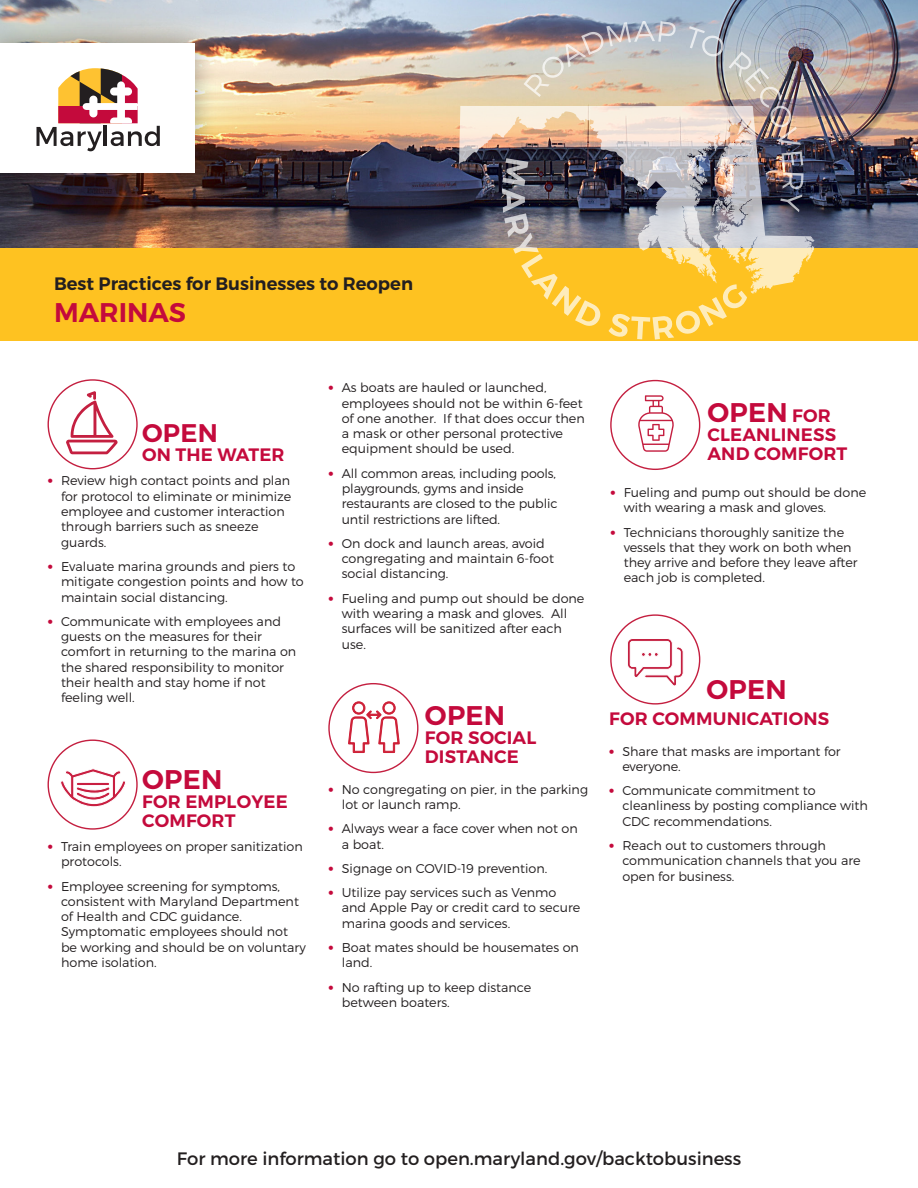
<style>
.page{position:relative;width:918px;height:1188px;background:#fff}
.page>*{position:absolute;margin:0;border:0;box-sizing:border-box;transform-origin:0 0}
.paragraph_head{font:600 27px "Montserrat";letter-spacing:.01em;color:#c40a3c}
.bulleted_text{font:600 27px "Montserrat";color:#c40a3c}
.paragraph_head-2{font:600 25.5px "Montserrat";color:#c40a3c}
.paragraph_head-3{font:600 18px/18.8px "Montserrat";letter-spacing:.01em;color:#c40a3c}
.t1{font:18px "Montserrat";color:#231f20}
.t2{font:600 18px "Montserrat";color:#231f20}
.bulleted_text-2{font:600 18px/18.8px "Montserrat";letter-spacing:.01em;color:#c40a3c}
.t3{font:300 12.75px/15.3px "Montserrat";color:#231f20}
.s1{font-family:"Aspira";font-weight:700;color:#c40a3c}
.s2{font-size:18px}
</style>
<div class="page">
<img style="left:0;top:0;width:918px;height:248px">
<div style="left:0;top:248px;width:918px;height:93px;background:#fec221"></div>
<img style="left:459px;top:106px;width:356px;height:188px">
<img style="left:524px;top:21px;width:152px;height:76px">
<img style="left:689px;top:26px;width:112px;height:119px">
<svg style="left:780px;top:151px;width:24px;height:61px"></svg>
<svg style="left:502px;top:158px;width:100px;height:168px"></svg>
<svg style="left:609px;top:284px;width:138px;height:56px"></svg>
<div style="left:0;top:21px;width:217px;height:174px;background:#231f20;opacity:.4"></div>
<div style="left:0;top:43px;width:194px;height:130px;background:#fff"></div>
<svg style="left:37px;top:68px;width:123px;height:83px"></svg>
<svg style="left:60px;top:768px;width:66px;height:39px"></svg>
<svg style="left:627px;top:638px;width:57px;height:48px"></svg>
<svg style="left:638px;top:395px;width:36px;height:57px"></svg>
<svg style="left:348px;top:701px;width:52px;height:52px"></svg>
<div style="left:55px;top:389px;width:74px;height:74px;border:1px solid #fff;border-radius:50%"></div>
<svg style="left:63px;top:391px;width:61px;height:66px"></svg>
<p class="t2" style="left:54px;top:272px;width:361px">Best Practices for Businesses to Reopen</p>
<p class="paragraph_head" style="left:54px;top:296px;width:134px">MARINAS</p>
<p class="paragraph_head-2" style="left:142px;top:418px;width:77px">OPEN</p>
<p class="paragraph_head-3" style="left:142px;top:446px;width:144px">ON THE WATER</p>
<p class="t3" style="left:61px;top:473px;width:232px;text-indent:-14px"><span class="s1">•</span> Review high contact points and plan for protocol to eliminate or minimize employee and customer interaction through barriers such as sneeze guards.</p>
<p class="t3" style="left:61px;top:559px;width:244px;text-indent:-14px"><span class="s1">•</span> Evaluate marina grounds and piers to mitigate congestion points and how to maintain social distancing.</p>
<p class="t3" style="left:61px;top:613px;width:237px;text-indent:-14px"><span class="s1">•</span> Communicate with employees and guests on the measures for their comfort in returning to the marina on the shared responsibility to monitor their health and stay home if not feeling well.</p>
<p class="paragraph_head" style="left:142px;top:763px;width:82px">OPEN</p>
<p class="paragraph_head-3" style="left:142px;top:792px;width:147px">FOR EMPLOYEE<br>COMFORT</p>
<p class="t3" style="left:61px;top:839px;width:243px;text-indent:-14px"><span class="s1">•</span> Train employees on proper sanitization protocols.</p>
<p class="t3" style="left:61px;top:878px;width:246px;text-indent:-14px"><span class="s1">•</span> Employee screening for symptoms, consistent with Maryland Department of Health and CDC guidance.<br>Symptomatic employees should not be working and should be on voluntary home isolation.</p>
<p class="t3" style="left:342px;top:380px;width:244px;text-indent:-14px"><span class="s1">•</span> As boats are hauled or launched, employees should not be within 6-feet of one another. If that does occur then a mask or other personal protective equipment should be used.</p>
<p class="t3" style="left:342px;top:465px;width:217px;text-indent:-14px"><span class="s1">•</span> All common areas, including pools, playgrounds, gyms and inside restaurants are closed to the public until restrictions are lifted.</p>
<p class="t3" style="left:342px;top:536px;width:214px;text-indent:-14px"><span class="s1">•</span> On dock and launch areas, avoid congregating and maintain 6-foot social distancing.</p>
<p class="t3" style="left:342px;top:590px;width:244px;text-indent:-14px"><span class="s1">•</span> Fueling and pump out should be done with wearing a mask and gloves. All surfaces will be sanitized after each use.</p>
<p class="bulleted_text" style="left:425px;top:699px;width:82px">OPEN</p>
<p class="bulleted_text-2" style="left:425px;top:728px;width:113px">FOR SOCIAL<br>DISTANCE</p>
<p class="t3" style="left:342px;top:781px;width:248px;text-indent:-14px"><span class="s1">•</span> No congregating on pier, in the parking lot or launch ramp.</p>
<p class="t3" style="left:342px;top:821px;width:237px;text-indent:-14px"><span class="s1">•</span> Always wear a face cover when not on a boat.</p>
<p class="t3" style="left:328px;top:860px;width:220px"><span class="s1">•</span> Signage on COVID-19 prevention.</p>
<p class="t3" style="left:342px;top:885px;width:240px;text-indent:-14px"><span class="s1">•</span> Utilize pay services such as Venmo and Apple Pay or credit card to secure marina goods and services.</p>
<p class="t3" style="left:342px;top:940px;width:239px;text-indent:-14px"><span class="s1">•</span> Boat mates should be housemates on land.</p>
<p class="t3" style="left:342px;top:979px;width:191px;text-indent:-14px"><span class="s1">•</span> No rafting up to keep distance between boaters.</p>
<p class="paragraph_head" style="left:708px;top:396px;width:125px">OPEN <span class="s2">FOR</span></p>
<p class="paragraph_head-3" style="left:707px;top:426px;width:141px">CLEANLINESS<br>AND COMFORT</p>
<p class="t3" style="left:624px;top:485px;width:244px;text-indent:-14px"><span class="s1">•</span> Fueling and pump out should be done with wearing a mask and gloves.</p>
<p class="t3" style="left:624px;top:524px;width:236px;text-indent:-14px"><span class="s1">•</span> Technicians thoroughly sanitize the vessels that they work on both when they arrive and before they leave after each job is completed.</p>
<p class="paragraph_head" style="left:706px;top:673px;width:82px">OPEN</p>
<p class="paragraph_head-3" style="left:609px;top:710px;width:221px">FOR COMMUNICATIONS</p>
<p class="t3" style="left:622px;top:743px;width:220px;text-indent:-14px"><span class="s1">•</span> Share that masks are important for everyone.</p>
<p class="t3" style="left:622px;top:783px;width:247px;text-indent:-14px"><span class="s1">•</span> Communicate commitment to cleanliness by posting compliance with<br>CDC recommendations.</p>
<p class="t3" style="left:622px;top:838px;width:240px;text-indent:-14px"><span class="s1">•</span> Reach out to customers through communication channels that you are open for business.</p>
<p class="t1" style="left:177px;top:1148px;width:566px">For more information go to open.maryland.gov/backtobusiness</p>
</div>
